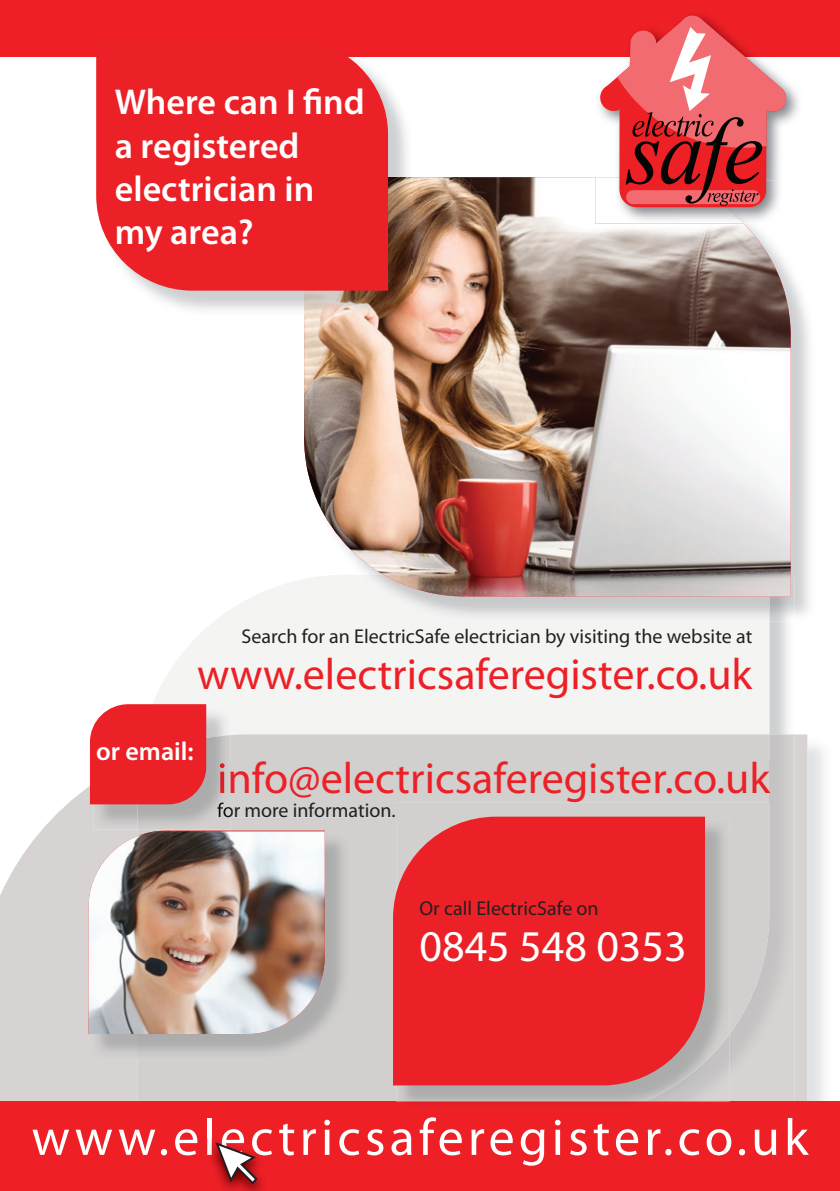
<style>
.page{position:relative;width:840px;height:1191px;background:#fff}
.page>*{position:absolute;margin:0;border:0;box-sizing:border-box;transform-origin:0 0}
.t1{font:52px "Myriad Pro";letter-spacing:.08em;color:#fff}
.t2{font:44px "Myriad Pro";color:#ec2127}
.t3{font:44px "Myriad Pro";color:#fff}
.t4{font:600 36px/43.2px "Myriad Pro";color:#fff}
.t5{font:600 26px "Myriad Pro";color:#fff}
.t6{font:20px "Myriad Pro";color:#231f20}
</style>
<div class="page">
<div style="left:0;top:0;width:839px;height:57px;background:#ee2026"></div>
<img style="left:691px;top:621px;width:97px;height:113px">
<div style="left:137px;top:575px;width:631px;height:544px;background:#f4f4f3;border-radius:208px"></div>
<img style="left:806px;top:737px;width:18px;height:364px">
<svg style="left:0;top:734px;width:806px;height:367px;fill:#d6d3d2"></svg>
<img style="left:768px;top:734px;width:26px;height:367px">
<div style="left:137px;top:734px;width:631px;height:367px;background:#d1d0ce"></div>
<img style="left:768px;top:761px;width:2px;height:41px">
<div style="left:230px;top:761px;width:538px;height:41px;background:#d1d0ce"></div>
<div style="left:230px;top:802px;width:164px;height:15px;background:#d1d0ce"></div>
<div style="left:0;top:1101px;width:839px;height:90px;background:#ee2026"></div>
<img style="left:790px;top:273px;width:19px;height:343px">
<img style="left:768px;top:578px;width:26px;height:43px">
<img style="left:304px;top:177px;width:486px;height:419px">
<img style="left:304px;top:177px;width:108px;height:138px">
<div style="left:96px;top:51px;width:292px;height:240px;background:#ec2127"></div>
<img style="left:396px;top:820px;width:333px;height:283px">
<div style="left:393px;top:816px;width:311px;height:269px;background:#ec2127"></div>
<img style="left:206px;top:707px;width:24px;height:28px">
<img style="left:93px;top:804px;width:44px;height:25px">
<img style="left:137px;top:735px;width:93px;height:94px">
<img style="left:220px;top:761px;width:10px;height:41px">
<img style="left:217px;top:802px;width:13px;height:15px">
<div style="left:90px;top:704px;width:116px;height:100px;background:#ec2127"></div>
<img style="left:599px;top:14px;width:200px;height:166px">
<img style="left:743px;top:180px;width:47px;height:44px">
<img style="left:595px;top:177px;width:148px;height:47px">
<svg style="left:600px;top:16px;width:185px;height:191px"></svg>
<img style="left:92px;top:834px;width:257px;height:224px">
<img style="left:88px;top:831px;width:236px;height:203px">
<img style="left:213px;top:1165px;width:50px;height:26px">
<img style="left:207px;top:1138px;width:60px;height:27px">
<svg style="left:215px;top:1142px;width:42px;height:42px"></svg>
<svg style="left:303px;top:88px;width:18px;height:26px"></svg>
<h3 class="t4" style="left:115px;top:80px;width:251px">Where can I nd a registered electrician in my area?</h3>
<p class="t6" style="left:241px;top:623px;width:512px">Search for an ElectricSafe electrician by visiting the website at</p>
<h2 class="t2" style="left:197px;top:647px;width:556px">www.electricsaferegister.co.uk</h2>
<h3 class="t5" style="left:96px;top:734px;width:99px">or email:</h3>
<h2 class="t2" style="left:217px;top:751px;width:554px">info@electricsaferegister.co.uk</h2>
<p class="t6" style="left:217px;top:798px;width:180px">for more information.</p>
<p class="t6" style="left:419px;top:895px;width:181px">Or call ElectricSafe on</p>
<h2 class="t3" style="left:419px;top:919px;width:268px">0845 548 0353</h2>
<h1 class="t1" style="left:32px;top:1105px;width:777px">www.electricsaferegister.co.uk</h1>
</div>
